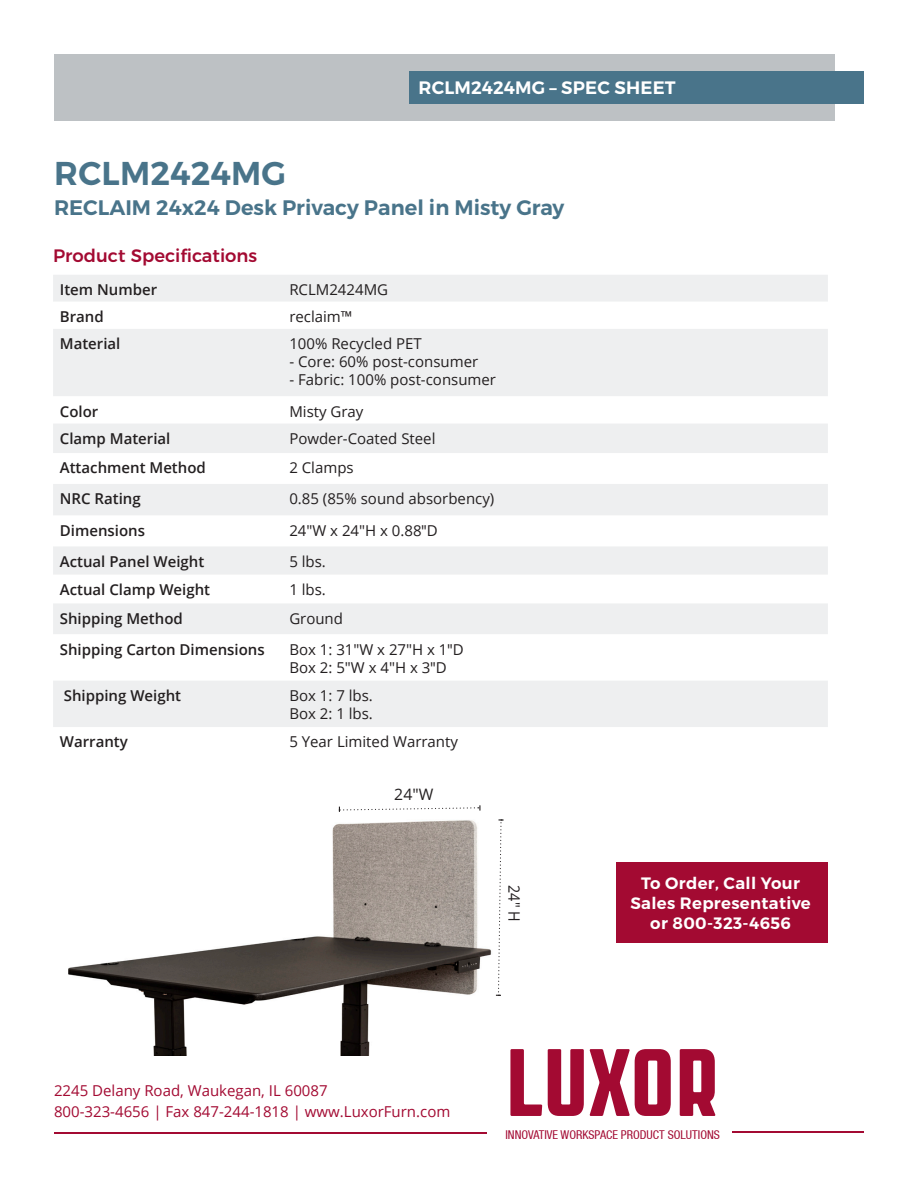
<style>
.page{position:relative;width:918px;height:1188px;background:#fff}
.page>*{position:absolute;margin:0;border:0;box-sizing:border-box;transform-origin:0 0}
.t1{font:600 33px "Montserrat";letter-spacing:.005em;color:#49748a}
.t2{font:600 21px "Montserrat";color:#49748a}
.t3{font:500 18px "Montserrat";color:#a30a32}
.t4{font:600 18px "Montserrat";letter-spacing:.01em;color:#fff}
.t5{font:600 16.5px "Montserrat";letter-spacing:.02em;color:#fff}
.t6{font:15.75px "Open Sans";color:#231f20;scale:.9 1}
.t7{font:15.75px "Open Sans";color:#231f20}
.t8{font:15px "Open Sans";color:#231f20}
.t9{font:600 15px "Open Sans";color:#231f20}
.Footer_Contact_info{font:15px "Open Sans";color:#a30a32}
.t10{font:condensed 12.15px "Helvetica Neue LT";color:#a30a32}
.s1{font-family:"Helvetica"}
</style>
<div class="page">
<img style="left:69px;top:805px;width:427px;height:250px">
<div style="left:53px;top:275px;width:775px;height:178px;background:#eeeff0"></div>
<svg style="left:53px;top:302px;width:775px;height:121px;fill:#eeeff0"></svg>
<svg style="left:53px;top:484px;width:775px;height:243px;fill:#eeeff0"></svg>
<div style="left:54px;top:54px;width:781px;height:67px;background:#bdc1c4"></div>
<svg style="left:510px;top:1049px;width:32px;height:67px"></svg>
<svg style="left:548px;top:1049px;width:36px;height:67px"></svg>
<svg style="left:590px;top:1049px;width:81px;height:67px"></svg>
<svg style="left:680px;top:1049px;width:36px;height:67px"></svg>
<hr style="left:54px;top:1133px;width:432px;height:1px;background:#a30a32">
<hr style="left:732px;top:1132px;width:132px;height:1px;background:#a30a32">
<div style="left:409px;top:71px;width:455px;height:33px;background:#49748a"></div>
<div style="left:616px;top:862px;width:212px;height:81px;background:#a30a32"></div>
<svg style="left:496px;top:819px;width:8px;height:177px"></svg>
<svg style="left:339px;top:805px;width:141px;height:7px"></svg>
<p class="t4" style="left:419px;top:77px;width:259px">RCLM2424MG – SPEC SHEET</p>
<p class="t1" style="left:54px;top:153px;width:234px">RCLM2424MG</p>
<p class="t2" style="left:54px;top:195px;width:512px">RECLAIM 24x24 Desk Privacy Panel in Misty Gray</p>
<p class="t3" style="left:53px;top:241px;width:206px">Product Specifications</p>
<p class="t9" style="left:60px;top:279px;width:99px">Item Number</p>
<p class="t8" style="left:289px;top:279px;width:100px">RCLM2424MG</p>
<p class="t9" style="left:60px;top:306px;width:45px">Brand</p>
<p class="t8" style="left:289px;top:306px;width:65px">reclaim™</p>
<p class="t9" style="left:60px;top:333px;width:62px">Material</p>
<p class="t8" style="left:289px;top:333px;width:134px">100% Recycled PET</p>
<p class="t8" style="left:289px;top:351px;width:190px">- Core: 60% post-consumer</p>
<p class="t8" style="left:289px;top:369px;width:208px">- Fabric: 100% post-consumer</p>
<p class="t9" style="left:60px;top:401px;width:40px">Color</p>
<p class="t8" style="left:289px;top:401px;width:76px">Misty Gray</p>
<p class="t9" style="left:60px;top:428px;width:112px">Clamp Material</p>
<p class="t8" style="left:289px;top:428px;width:148px">Powder-Coated Steel</p>
<p class="t9" style="left:60px;top:458px;width:148px">Attachment Method</p>
<p class="t8" style="left:289px;top:458px;width:66px">2 Clamps</p>
<p class="t9" style="left:60px;top:488px;width:82px">NRC Rating</p>
<p class="t8" style="left:289px;top:488px;width:207px">0.85 (85% sound absorbency)</p>
<p class="t9" style="left:60px;top:520px;width:87px">Dimensions</p>
<p class="t8" style="left:289px;top:520px;width:150px">24"W x 24"H x 0.88<span class="s1">"</span>D</p>
<p class="t9" style="left:60px;top:551px;width:146px">Actual Panel Weight</p>
<p class="t8" style="left:289px;top:551px;width:38px">5 lbs.</p>
<p class="t9" style="left:60px;top:579px;width:152px">Actual Clamp Weight</p>
<p class="t8" style="left:289px;top:579px;width:38px">1 lbs.</p>
<p class="t9" style="left:60px;top:608px;width:125px">Shipping Method</p>
<p class="t8" style="left:289px;top:608px;width:55px">Ground</p>
<p class="t9" style="left:60px;top:639px;width:206px">Shipping Carton Dimensions</p>
<p class="t8" style="left:289px;top:639px;width:176px">Box 1: 31"W x 27"H x 1<span class="s1">"</span>D</p>
<p class="t8" style="left:289px;top:657px;width:159px">Box 2: 5"W x 4"H x 3<span class="s1">"</span>D</p>
<p class="t9" style="left:64px;top:685px;width:119px">Shipping Weight</p>
<p class="t8" style="left:289px;top:685px;width:85px">Box 1: 7 lbs.</p>
<p class="t8" style="left:289px;top:703px;width:85px">Box 2: 1 lbs.</p>
<p class="t9" style="left:60px;top:732px;width:69px">Warranty</p>
<p class="t8" style="left:289px;top:732px;width:170px">5 Year Limited Warranty</p>
<p class="t7" style="left:394px;top:784px;width:40px">24"W</p>
<p class="t6" style="left:525px;top:885px;width:42px;rotate:90deg">24" H</p>
<p class="t5" style="left:641px;top:873px;width:160px">To Order, Call Your</p>
<p class="t5" style="left:630px;top:893px;width:182px">Sales Representative</p>
<p class="t5" style="left:650px;top:912px;width:142px">or 800-323-4656</p>
<p class="Footer_Contact_info" style="left:54px;top:1080px;width:275px">2245 Delany Road, Waukegan, IL 60087</p>
<p class="Footer_Contact_info" style="left:54px;top:1101px;width:398px">800-323-4656 | Fax 847-244-1818 | www.LuxorFurn.com</p>
<p class="t10" style="left:506px;top:1128px;width:216px">INNOVATIVE WORKSPACE PRODUCT SOLUTIONS</p>
</div>
